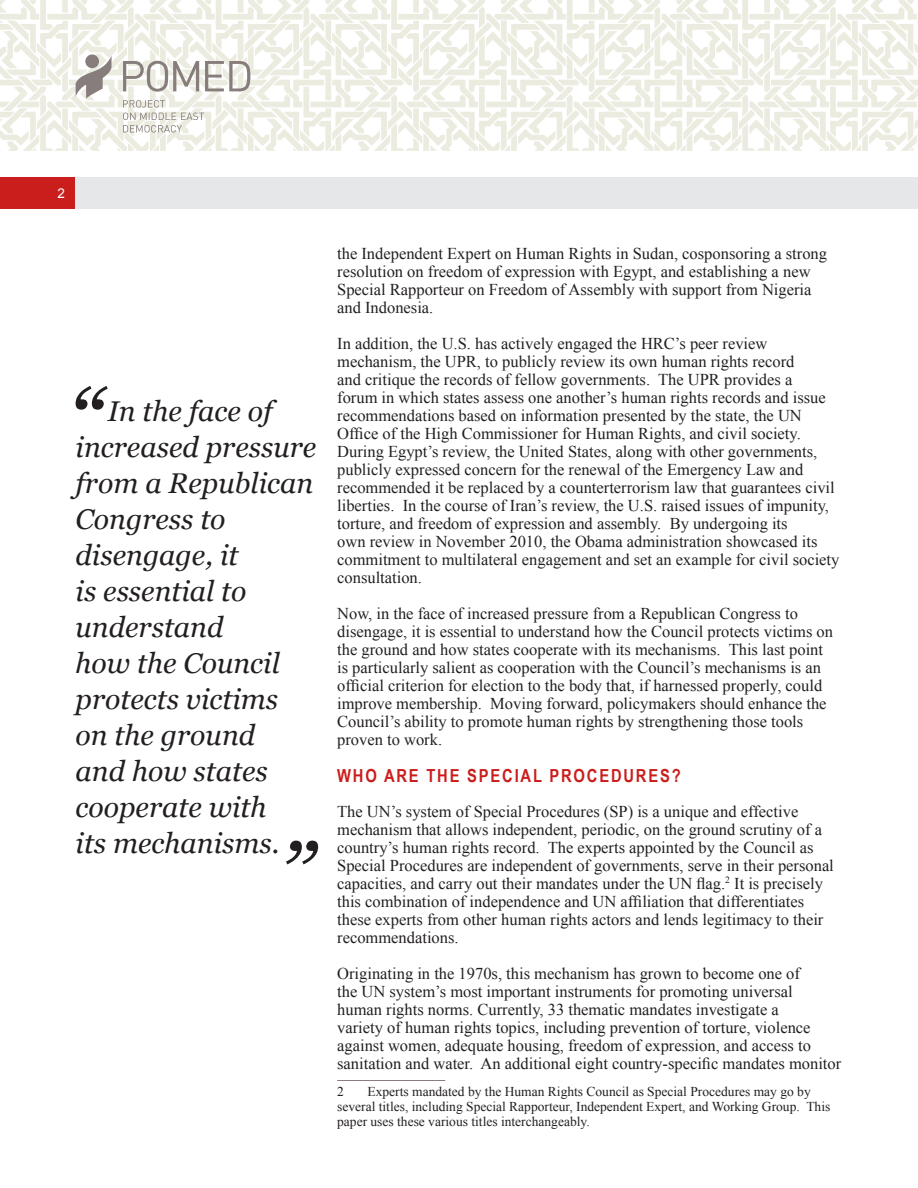
<style>
.page{position:relative;width:918px;height:1188px;background:#fff}
.page>*{position:absolute;margin:0;border:0;box-sizing:border-box;transform-origin:0 0}
.pull_quote{font:italic 28.5px/36px "Georgia";color:#231f20}
.title_subheading{font:700 18px "Arial Narrow";letter-spacing:.1em;color:#ca1e1c}
.timesRoman-11_12txt{font:16.5px/18px "Times New Roman";color:#231f20}
.timesRoman-Footnote{font:16.5px/18px "Times New Roman";color:#231f20}
.timesRoman-Footnote-2{font:13.5px/15px "Times New Roman";color:#231f20}
.sidebar-txt{font:13.5px "Arial";color:#fff}
</style>
<div class="page">
<div style="left:0;top:177px;width:76px;height:31px;background:#ca1e1c"></div>
<svg style="left:0;top:0;width:918px;height:151px"></svg>
<div style="left:76px;top:177px;width:842px;height:31px;background:#e6e7e9"></div>
<svg style="left:76px;top:386px;width:32px;height:24px"></svg>
<svg style="left:76px;top:54px;width:36px;height:44px"></svg>
<svg style="left:123px;top:61px;width:76px;height:31px"></svg>
<svg style="left:205px;top:61px;width:46px;height:30px"></svg>
<svg style="left:123px;top:100px;width:81px;height:33px"></svg>
<svg style="left:286px;top:841px;width:32px;height:23px"></svg>
<hr style="left:337px;top:1080px;width:108px;height:1px;background:#877d7c">
<p class="sidebar-txt" style="left:58px;top:185px;width:9px">2</p>
<p class="pull_quote" style="left:76px;top:394px;width:242px;text-indent:32px">In the face of increased pressure from a Republican<br>Congress to disengage, it<br>is essential to understand<br>how the Council protects victims on the ground<br>and how states cooperate with<br>its mechanisms.</p>
<p class="timesRoman-Footnote" style="left:337px;top:244px;width:491px">the Independent Expert on Human Rights in Sudan, cosponsoring a strong resolution on freedom of expression with Egypt, and establishing a new Special Rapporteur on Freedom of Assembly with support from Nigeria and Indonesia.</p>
<p class="timesRoman-11_12txt" style="left:337px;top:334px;width:504px">In addition, the U.S. has actively engaged the HRC’s peer review mechanism, the UPR, to publicly review its own human rights record<br>and critique the records of fellow governments. The UPR provides a<br>forum in which states assess one another’s human rights records and issue recommendations based on information presented by the state, the UN Office of the High Commissioner for Human Rights, and civil society.<br>During Egypt’s review, the United States, along with other governments, publicly expressed concern for the renewal of the Emergency Law and recommended it be replaced by a counterterrorism law that guarantees civil liberties. In the course of Iran’s review, the U.S. raised issues of impunity, torture, and freedom of expression and assembly. By undergoing its<br>own review in November 2010, the Obama administration showcased its commitment to multilateral engagement and set an example for civil society consultation.</p>
<p class="timesRoman-11_12txt" style="left:337px;top:604px;width:497px">Now, in the face of increased pressure from a Republican Congress to disengage, it is essential to understand how the Council protects victims on the ground and how states cooperate with its mechanisms. This last point is particularly salient as cooperation with the Council’s mechanisms is an official criterion for election to the body that, if harnessed properly, could improve membership. Moving forward, policymakers should enhance the Council’s ability to promote human rights by strengthening those tools proven to work.</p>
<p class="title_subheading" style="left:337px;top:762px;width:142px">WHO ARE THE SPE</p>
<p class="title_subheading" style="left:502px;top:762px;width:180px">CIAL PROCEDURES?</p>
<p class="timesRoman-11_12txt" style="left:337px;top:802px;width:498px">The UN’s system of Special Procedures (SP) is a unique and effective mechanism that allows independent, periodic, on the ground scrutiny of a country’s human rights record. The experts appointed by the Council as Special Procedures are independent of governments, serve in their personal capacities, and carry out their mandates under the UN flag.<sup>2</sup> It is precisely this combination of independence and UN affiliation that differentiates these experts from other human rights actors and lends legitimacy to their recommendations.</p>
<p class="timesRoman-11_12txt" style="left:337px;top:964px;width:506px">Originating in the 1970s, this mechanism has grown to become one of<br>the UN system’s most important instruments for promoting universal human rights norms. Currently, 33 thematic mandates investigate a<br>variety of human rights topics, including prevention of torture, violence against women, adequate housing, freedom of expression, and access to sanitation and water. An additional eight country-specific mandates monitor</p>
<p class="timesRoman-Footnote-2" style="left:337px;top:1083px;width:8px">2</p>
<p class="timesRoman-Footnote-2" style="left:337px;top:1083px;width:495px;text-indent:30px">Experts mandated by the Human Rights Council as Special Procedures may go by several titles, including Special Rapporteur, Independent Expert, and Working Group. This paper uses these various titles interchangeably.</p>
</div>
